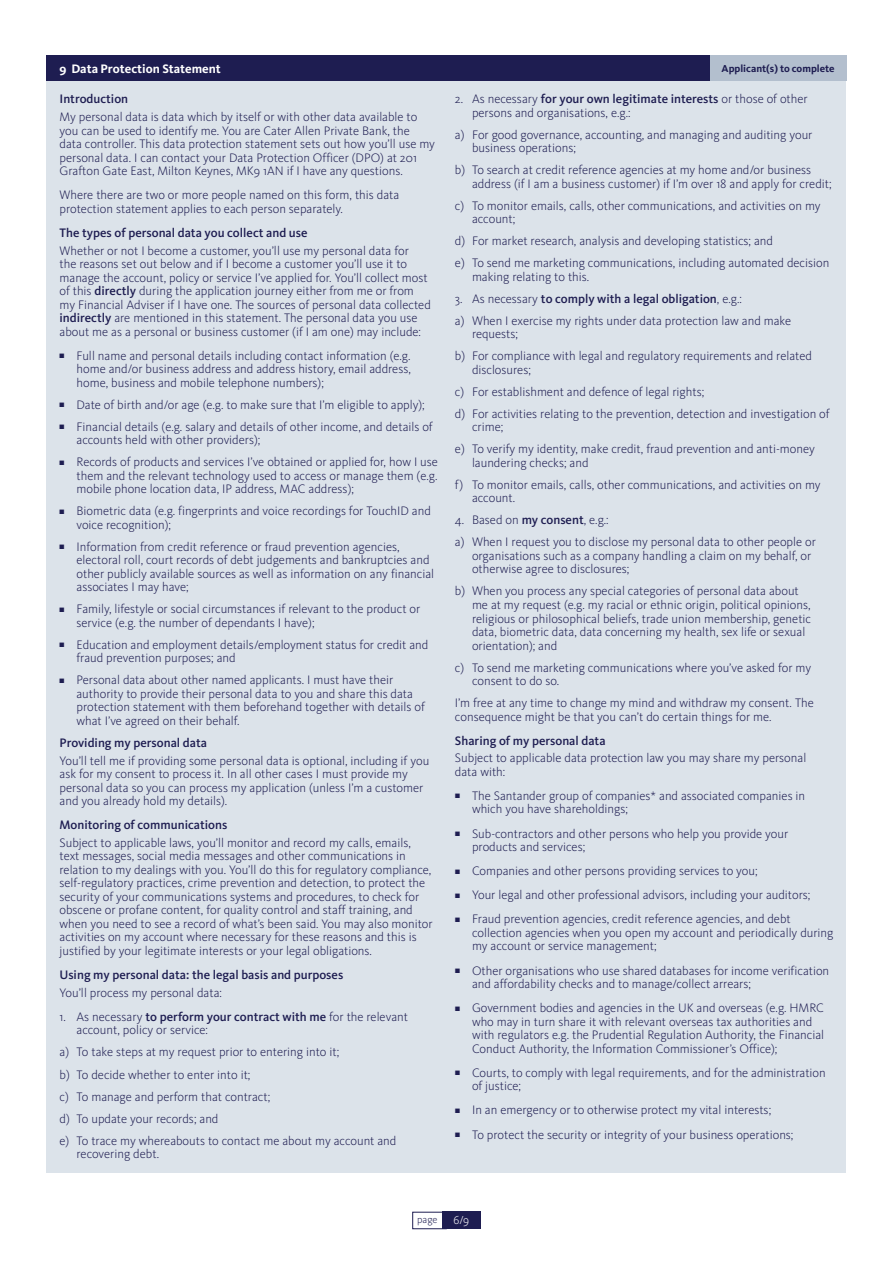
<style>
.page{position:relative;width:893px;height:1263px;background:#fff}
.page>*{position:absolute;margin:0;border:0;box-sizing:border-box;transform-origin:0 0}
.t1{font:300 12.75px/13.5px "Kievit OT";color:#1e1d51}
.t2{font:500 12.75px "Kievit OT";color:#1e1d51}
.t3{font:700 12.75px "Kievit OT";color:#fff}
.t4{font:300 12px "Kievit OT";color:#fff}
.t5{font:700 10.5px "Kievit OT";color:#1e1d51}
.t6{font:300 10.5px "Kievit OT";color:#1e1d51}
.s1{font-weight:500}
</style>
<div class="page">
<div style="left:412px;top:1212px;width:34px;height:17px;border:1px solid #1e1d51"></div>
<div style="left:442px;top:1212px;width:38px;height:17px;background:#1e1d51"></div>
<div style="left:47px;top:81px;width:799px;height:1091px;background:#dce3ea"></div>
<div style="left:47px;top:55px;width:663px;height:26px;background:#1e1d51"></div>
<div style="left:710px;top:55px;width:136px;height:26px;background:#b3bfce"></div>
<p class="t3" style="left:60px;top:61px;width:163px">9 Data Protection Statement</p>
<p class="t5" style="left:722px;top:62px;width:115px">Applicant(s) to complete</p>
<p class="t2" style="left:60px;top:92px;width:70px">Introduction</p>
<p class="t1" style="left:60px;top:110px;width:377px">My personal data is data which by itself or with other data available to you can be used to identify me. You are Cater Allen Private Bank, the data controller. This data protection statement sets out how you’ll use my personal data. I can contact your Data Protection Officer (DPO) at 201<br>Grafton Gate East, Milton Keynes, MK9 1AN if I have any questions.</p>
<p class="t1" style="left:60px;top:188px;width:341px">Where there are two or more people named on this form, this data protection statement applies to each person separately.</p>
<p class="t2" style="left:60px;top:225px;width:250px">The types of personal data you collect and use</p>
<p class="t1" style="left:60px;top:244px;width:373px">Whether or not I become a customer, you’ll use my personal data for<br>the reasons set out below and if I become a customer you’ll use it to manage the account, policy or service I’ve applied for. You’ll collect most of this <span class="s1">directly</span> during the application journey either from me or from my Financial Adviser if I have one. The sources of personal data collected <span class="s1">indirectly</span> are mentioned in this statement. The personal data you use about me as a personal or business customer (if I am one) may include:</p>
<p class="t1" style="left:77px;top:349px;width:336px;text-align:justify;text-indent:-17px">■ Full name and personal details including contact information (e.g. home and/or business address and address history, email address, home, business and mobile telephone numbers);</p>
<p class="t1" style="left:60px;top:398px;width:367px">■ Date of birth and/or age (e.g. to make sure that I’m eligible to apply);</p>
<p class="t1" style="left:77px;top:420px;width:358px;text-indent:-17px">■ Financial details (e.g. salary and details of other income, and details of accounts held with other providers);</p>
<p class="t1" style="left:77px;top:455px;width:363px;text-align:justify;text-indent:-17px">■ Records of products and services I’ve obtained or applied for, how I use them and the relevant technology used to access or manage them (e.g. mobile phone location data, IP address, MAC address);</p>
<p class="t1" style="left:77px;top:504px;width:356px;text-indent:-17px">■ Biometric data (e.g. fingerprints and voice recordings for TouchID and voice recognition);</p>
<p class="t1" style="left:77px;top:540px;width:359px;text-indent:-17px">■ Information from credit reference or fraud prevention agencies, electoral roll, court records of debt judgements and bankruptcies and other publicly available sources as well as information on any financial associates I may have;</p>
<p class="t1" style="left:77px;top:602px;width:345px;text-indent:-17px">■ Family, lifestyle or social circumstances if relevant to the product or service (e.g. the number of dependants I have);</p>
<p class="t1" style="left:77px;top:638px;width:353px;text-indent:-17px">■ Education and employment details/employment status for credit and fraud prevention purposes; and</p>
<p class="t1" style="left:77px;top:673px;width:350px;text-indent:-17px">■ Personal data about other named applicants. I must have their authority to provide their personal data to you and share this data protection statement with them beforehand together with details of what I’ve agreed on their behalf.</p>
<p class="t2" style="left:60px;top:735px;width:149px">Providing my personal data</p>
<p class="t1" style="left:60px;top:754px;width:371px">You’ll tell me if providing some personal data is optional, including if you ask for my consent to process it. In all other cases I must provide my personal data so you can process my application (unless I’m a customer and you already hold my details).</p>
<p class="t2" style="left:60px;top:818px;width:169px">Monitoring of communications</p>
<p class="t1" style="left:60px;top:836px;width:375px">Subject to applicable laws, you’ll monitor and record my calls, emails, text messages, social media messages and other communications in relation to my dealings with you. You’ll do this for regulatory compliance, self-regulatory practices, crime prevention and detection, to protect the security of your communications systems and procedures, to check for obscene or profane content, for quality control and staff training, and when you need to see a record of what’s been said. You may also monitor activities on my account where necessary for these reasons and this is justified by your legitimate interests or your legal obligations.</p>
<p class="t2" style="left:60px;top:967px;width:285px">Using my personal data: the legal basis and purposes</p>
<p class="t1" style="left:60px;top:986px;width:164px">You’ll process my personal data:</p>
<p class="t1" style="left:77px;top:1010px;width:333px;text-indent:-17px">1. As necessary <span class="s1">to perform your contract with me</span> for the relevant account, policy or service:</p>
<p class="t1" style="left:60px;top:1041px;width:338px;line-height:22px">a) To take steps at my request prior to entering into it;<br>b) To decide whether to enter into it;<br>c) To manage and perform that contract;<br>d) To update your records; and<br>e) To trace my whereabouts to contact me about my account and</p>
<p class="t1" style="left:77px;top:1147px;width:84px">recovering debt.</p>
<p class="t1" style="left:472px;top:93px;width:337px;text-indent:-17px">2. As necessary <span class="s1">for your own legitimate interests</span> or those of other persons and organisations, e.g.:</p>
<p class="t1" style="left:472px;top:128px;width:342px;text-indent:-17px">a) For good governance, accounting, and managing and auditing your business operations;</p>
<p class="t1" style="left:472px;top:164px;width:361px;text-indent:-17px">b) To search at credit reference agencies at my home and/or business address (if I am a business customer) if I’m over 18 and apply for credit;</p>
<p class="t1" style="left:472px;top:199px;width:350px;text-indent:-17px">c) To monitor emails, calls, other communications, and activities on my account;</p>
<p class="t1" style="left:455px;top:230px;width:376px;line-height:22px">d) For market research, analysis and developing statistics; and<br>e) To send me marketing communications, including automated decision</p>
<p class="t1" style="left:472px;top:270px;width:119px">making relating to this.</p>
<p class="t1" style="left:455px;top:288px;width:338px;line-height:22px">3. As necessary <span class="s1">to comply with a legal obligation</span>, e.g.:<br>a) When I exercise my rights under data protection law and make</p>
<p class="t1" style="left:455px;top:323px;width:358px;line-height:22px;text-indent:17px">requests;<br>b) For compliance with legal and regulatory requirements and related</p>
<p class="t1" style="left:455px;top:359px;width:376px;line-height:22px;text-indent:17px">disclosures;<br>c) For establishment and defence of legal rights;<br>d) For activities relating to the prevention, detection and investigation of</p>
<p class="t1" style="left:455px;top:416px;width:361px;line-height:22px;text-indent:17px">crime;<br>e) To verify my identity, make credit, fraud prevention and anti-money</p>
<p class="t1" style="left:455px;top:452px;width:367px;line-height:22px;text-indent:17px">laundering checks; and<br>f) To monitor emails, calls, other communications, and activities on my</p>
<p class="t1" style="left:472px;top:492px;width:45px">account.</p>
<p class="t1" style="left:455px;top:509px;width:362px;line-height:22px">4. Based on <span class="s1">my consent</span>, e.g.:<br>a) When I request you to disclose my personal data to other people or</p>
<p class="t1" style="left:472px;top:549px;width:341px">organisations such as a company handling a claim on my behalf, or otherwise agree to disclosures;</p>
<p class="t1" style="left:472px;top:585px;width:341px;text-indent:-17px">b) When you process any special categories of personal data about me at my request (e.g. my racial or ethnic origin, political opinions, religious or philosophical beliefs, trade union membership, genetic data, biometric data, data concerning my health, sex life or sexual orientation); and</p>
<p class="t1" style="left:472px;top:661px;width:341px;text-indent:-17px">c) To send me marketing communications where you’ve asked for my consent to do so.</p>
<p class="t1" style="left:455px;top:696px;width:360px">I’m free at any time to change my mind and withdraw my consent. The consequence might be that you can’t do certain things for me.</p>
<p class="t2" style="left:455px;top:733px;width:152px">Sharing of my personal data</p>
<p class="t1" style="left:455px;top:752px;width:353px">Subject to applicable data protection law you may share my personal data with:</p>
<p class="t1" style="left:472px;top:789px;width:335px;text-indent:-17px">■ The Santander group of companies* and associated companies in which you have shareholdings;</p>
<p class="t1" style="left:472px;top:827px;width:318px;text-indent:-17px">■ Sub-contractors and other persons who help you provide your products and services;</p>
<p class="t1" style="left:455px;top:864px;width:304px">■ Companies and other persons providing services to you;</p>
<p class="t1" style="left:455px;top:888px;width:357px">■ Your legal and other professional advisors, including your auditors;</p>
<p class="t1" style="left:472px;top:913px;width:363px;text-indent:-17px">■ Fraud prevention agencies, credit reference agencies, and debt collection agencies when you open my account and periodically during my account or service management;</p>
<p class="t1" style="left:472px;top:964px;width:359px;text-indent:-17px">■ Other organisations who use shared databases for income verification and affordability checks and to manage/collect arrears;</p>
<p class="t1" style="left:472px;top:1001px;width:354px;text-indent:-17px">■ Government bodies and agencies in the UK and overseas (e.g. HMRC who may in turn share it with relevant overseas tax authorities and with regulators e.g. the Prudential Regulation Authority, the Financial Conduct Authority, the Information Commissioner’s Office);</p>
<p class="t1" style="left:472px;top:1066px;width:355px;text-indent:-17px">■ Courts, to comply with legal requirements, and for the administration of justice;</p>
<p class="t1" style="left:455px;top:1104px;width:318px">■ In an emergency or to otherwise protect my vital interests;</p>
<p class="t1" style="left:455px;top:1128px;width:340px">■ To protect the security or integrity of your business operations;</p>
<p class="t6" style="left:417px;top:1214px;width:22px">page</p>
<p class="t4" style="left:454px;top:1214px;width:17px">6/9</p>
</div>
